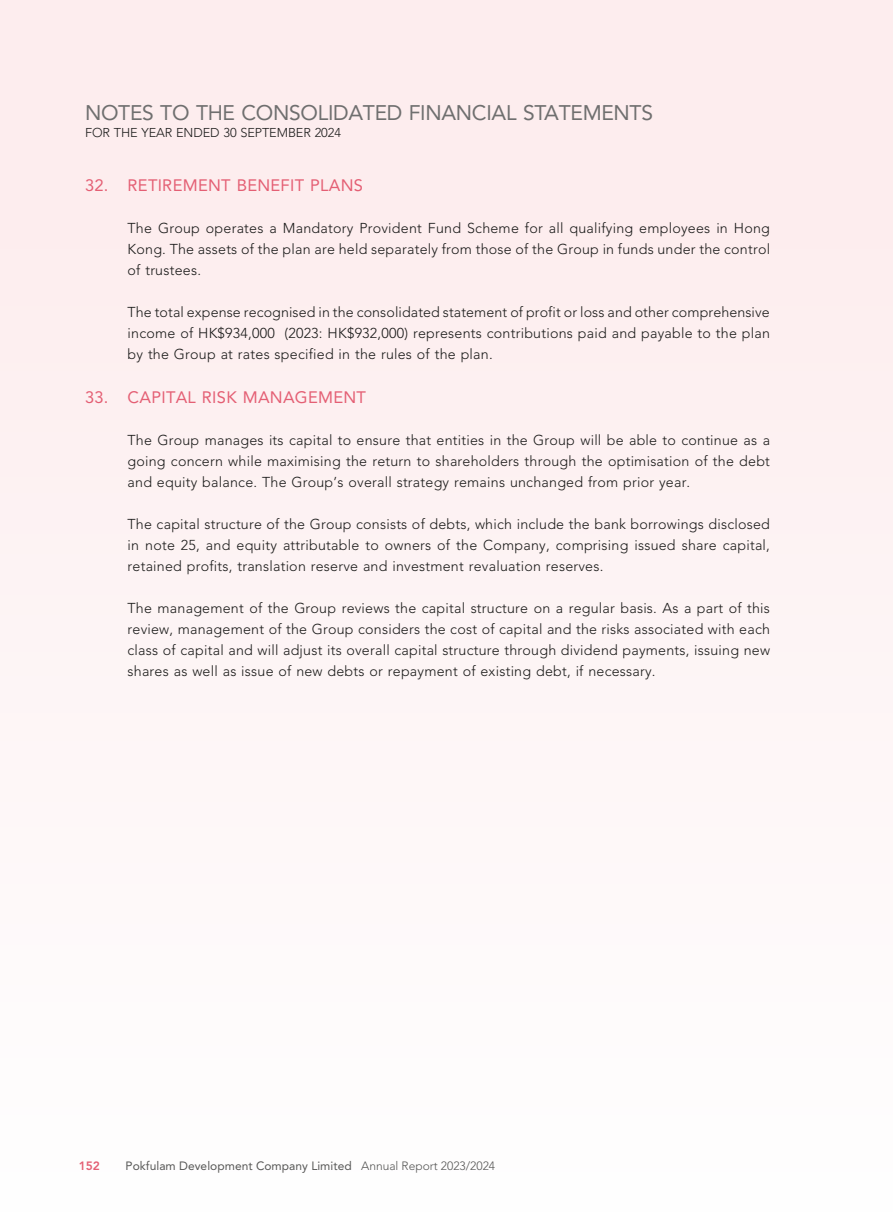
<style>
.page{position:relative;width:893px;height:1212px;background:#fdf4f4}
.page>*{position:absolute;margin:0;border:0;box-sizing:border-box;transform-origin:0 0}
.t1{font:21px "Avenir LT Pro";letter-spacing:-.015em;color:#6f6f6f}
.t2{font:16.5px "Avenir LT Pro";letter-spacing:.015em;color:#e45f74}
.t3{font:300 14.25px/21px "Avenir LT Pro";letter-spacing:.015em;color:#1c1c1b;text-align:justify}
.t4{font:300 12.75px "Avenir LT Pro";letter-spacing:-.01em;color:#1c1c1b}
.t5{font:12px "Avenir LT Pro";color:#575756}
.t6{font:800 12px "Avenir LT Pro";color:#e45f74}
.s1{font-weight:300}
</style>
<div class="page">
<h1 class="t1" style="left:85px;top:100px;width:569px">NOTES TO THE CONSOLIDATED FINANCIAL STATEMENTS</h1>
<p class="t4" style="left:85px;top:125px;width:257px">FOR THE YEAR ENDED 30 SEPTEMBER 2024</p>
<p class="t2" style="left:85px;top:175px;width:279px">32. RETIREMENT BENEFIT PLANS</p>
<p class="t3" style="left:128px;top:218px;width:644px">The Group operates a Mandatory Provident Fund Scheme for all qualifying employees in Hong Kong. The assets of the plan are held separately from those of the Group in funds under the control of trustees.</p>
<p class="t3" style="left:128px;top:302px;width:644px">The total expense recognised in the consolidated statement of profit or loss and other comprehensive income of HK$934,000 (2023: HK$932,000) represents contributions paid and payable to the plan by the Group at rates specified in the rules of the plan.</p>
<p class="t2" style="left:85px;top:387px;width:282px">33. CAPITAL RISK MANAGEMENT</p>
<p class="t3" style="left:128px;top:429px;width:644px">The Group manages its capital to ensure that entities in the Group will be able to continue as a going concern while maximising the return to shareholders through the optimisation of the debt and equity balance. The Group’s overall strategy remains unchanged from prior year.</p>
<p class="t3" style="left:128px;top:513px;width:644px">The capital structure of the Group consists of debts, which include the bank borrowings disclosed in note 25, and equity attributable to owners of the Company, comprising issued share capital, retained profits, translation reserve and investment revaluation reserves.</p>
<p class="t3" style="left:128px;top:597px;width:644px">The management of the Group reviews the capital structure on a regular basis. As a part of this review, management of the Group considers the cost of capital and the risks associated with each class of capital and will adjust its overall capital structure through dividend payments, issuing new shares as well as issue of new debts or repayment of existing debt, if necessary.</p>
<p class="t6" style="left:79px;top:1158px;width:23px">152</p>
<p class="t5" style="left:126px;top:1158px;width:371px">Pokfulam Development Company Limited <span class="s1">Annual Report 2023/2024</span></p>
</div>
